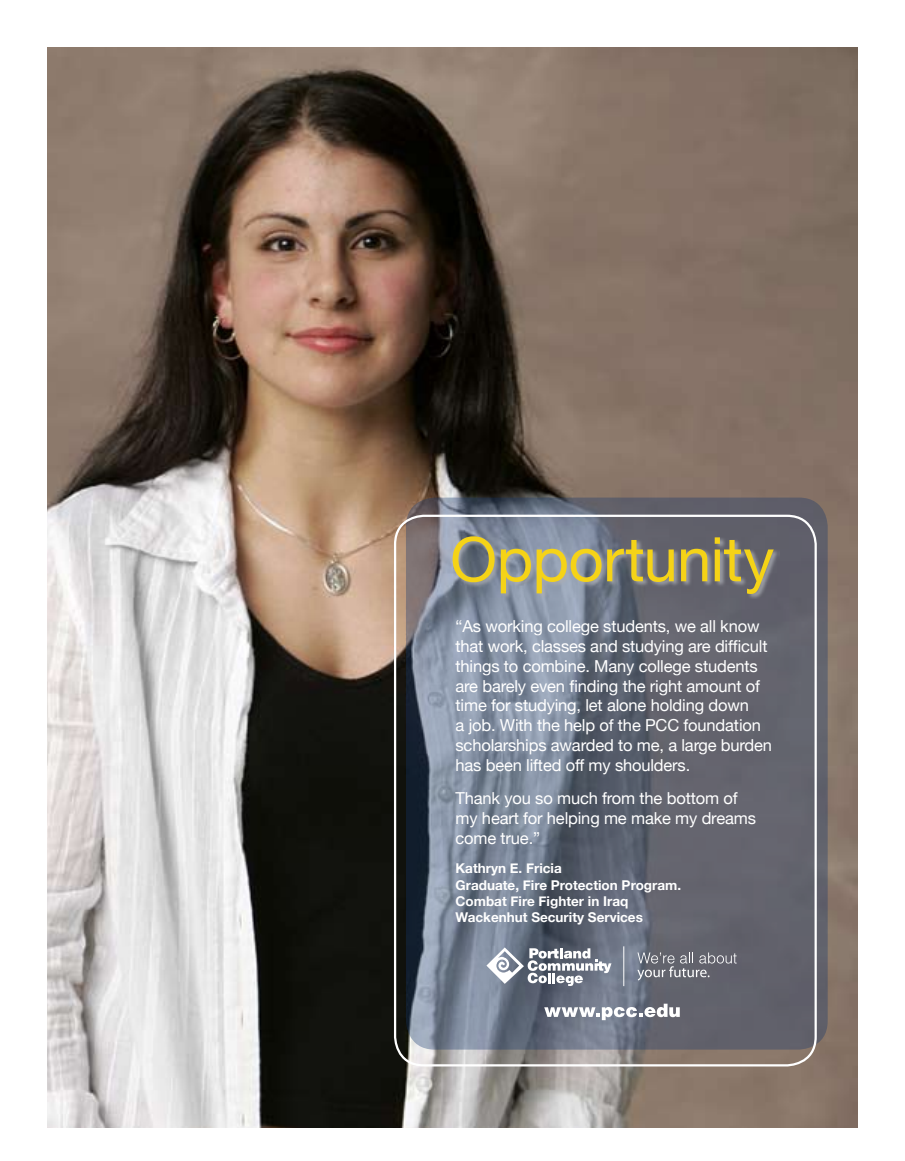
<style>
.page{position:relative;width:905px;height:1161px;background:#fff}
.page>*{position:absolute;margin:0;border:0;box-sizing:border-box;transform-origin:0 0}
.t1{font:61.5px "Helvetica Neue";letter-spacing:-.01em;color:#f5d317}
.t2{font:16.5px/19.8px "Helvetica Neue";letter-spacing:-.01em;color:#fff}
.t3{font:700 13.5px/16.2px "Helvetica Neue";color:#fff}
</style>
<div class="page">
<img style="left:47px;top:47px;width:810px;height:1080px">
<svg style="left:406px;top:498px;width:421px;height:552px;background:#6a6f7d"></svg>
<div style="left:394px;top:515px;width:422px;height:551px;border:2px solid #fff;border-radius:29px"></div>
<svg style="left:544px;top:1004px;width:135px;height:16px"></svg>
<svg style="left:486px;top:947px;width:125px;height:39px"></svg>
<svg style="left:637px;top:953px;width:99px;height:27px;background:#7a7c84"></svg>
<hr style="left:623px;top:946px;width:1px;height:40px;background:#fff">
<div style="left:451px;top:535px;width:328px;height:64px;background:#aaadb4;opacity:.8"></div>
<h1 class="t1" style="left:450px;top:523px;width:325px">Opportunity</h1>
<p class="t2" style="left:455px;top:616px;width:318px">“As working college students, we all know that work, classes and studying are difficult things to combine. Many college students are barely even finding the right amount of time for studying, let alone holding down<br>a job. With the help of the PCC foundation scholarships awarded to me, a large burden has been lifted off my shoulders.</p>
<p class="t2" style="left:455px;top:788px;width:302px">Thank you so much from the bottom of my heart for helping me make my dreams come true.”</p>
<p class="t3" style="left:455px;top:860px;width:227px">Kathryn E. Fricia<br>Graduate, Fire Protection Program.<br>Combat Fire Fighter in Iraq<br>Wackenhut Security Services</p>
</div>
